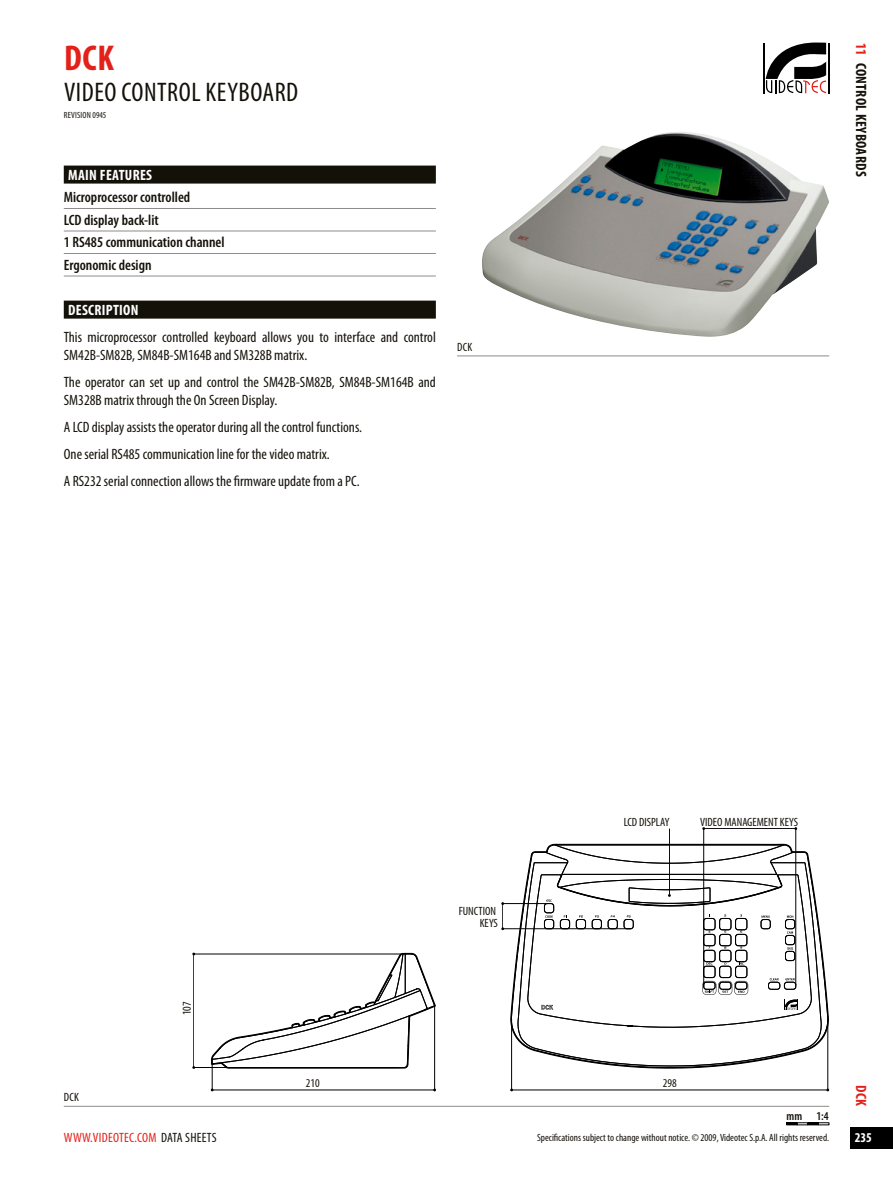
<style>
.page{position:relative;width:893px;height:1191px;background:#fff}
.page>*{position:absolute;margin:0;border:0;box-sizing:border-box;transform-origin:0 0}
.t1{font:700 condensed 36px "Myriad Pro";color:#e32119}
.t2{font:condensed 27px "Myriad Pro";letter-spacing:.02em;color:#141109}
.t3{font:condensed 15px/18px "Myriad Pro";color:#141109}
.t4{font:600 condensed 15px/22.5px "Myriad Pro";color:#141109}
.t5{font:700 condensed 15px "Myriad Pro";letter-spacing:.02em;color:#fff}
.t6{font:700 condensed 15px "Myriad Pro";letter-spacing:.02em;color:#141109}
.t7{font:700 condensed 15px "Myriad Pro";color:#e32119}
.t8{font:condensed 13.5px "Myriad Pro";color:#e32119}
.t9{font:condensed 13.5px "Myriad Pro";color:#141109}
.t10{font:700 condensed 13.5px "Myriad Pro";color:#fff}
.t11{font:condensed 12px/12px "Myriad Pro";color:#141109;text-align:right}
.t12{font:600 condensed 12px "Myriad Pro";color:#141109}
.t13{font:condensed 10.5px "Myriad Pro";color:#141109}
.t14{font:condensed 9px "Myriad Pro";letter-spacing:.02em;color:#141109}
.s1{color:#e32119}
</style>
<div class="page">
<hr style="left:763px;top:43px;width:2px;height:51px;background:#000">
<hr style="left:828px;top:43px;width:1px;height:51px;background:#000">
<svg style="left:766px;top:43px;width:60px;height:50px"></svg>
<div style="left:850px;top:1127px;width:43px;height:21px;background:#000"></div>
<div style="left:64px;top:166px;width:372px;height:18px;background:#141109"></div>
<hr style="left:64px;top:208px;width:372px;height:1px;background:#8e8c89">
<hr style="left:64px;top:231px;width:372px;height:1px;background:#8e8c89">
<hr style="left:64px;top:253px;width:372px;height:1px;background:#8e8c89">
<hr style="left:64px;top:276px;width:372px;height:1px;background:#8e8c89">
<div style="left:64px;top:301px;width:372px;height:18px;background:#141109"></div>
<hr style="left:64px;top:1106px;width:765px;height:1px;background:#8e8c89">
<svg style="left:511px;top:844px;width:317px;height:224px"></svg>
<svg style="left:545px;top:915px;width:8px;height:2px"></svg>
<svg style="left:706px;top:962px;width:6px;height:2px"></svg>
<svg style="left:702px;top:981px;width:46px;height:13px"></svg>
<svg style="left:762px;top:915px;width:8px;height:2px"></svg>
<svg style="left:787px;top:915px;width:6px;height:2px"></svg>
<svg style="left:787px;top:931px;width:6px;height:2px"></svg>
<svg style="left:787px;top:947px;width:6px;height:2px"></svg>
<svg style="left:770px;top:978px;width:9px;height:2px"></svg>
<svg style="left:785px;top:978px;width:10px;height:2px"></svg>
<svg style="left:784px;top:999px;width:15px;height:11px"></svg>
<svg style="left:541px;top:1004px;width:12px;height:5px"></svg>
<hr style="left:511px;top:1019px;width:1px;height:71px;background:#000">
<hr style="left:827px;top:1019px;width:1px;height:71px;background:#000">
<hr style="left:512px;top:1089px;width:316px;height:1px;background:#000">
<hr style="left:194px;top:1067px;width:51px;height:1px;background:#000">
<hr style="left:194px;top:953px;width:207px;height:1px;background:#000">
<hr style="left:194px;top:954px;width:1px;height:113px;background:#000">
<svg style="left:211px;top:953px;width:225px;height:138px"></svg>
<hr style="left:503px;top:928px;width:128px;height:1px;background:#000">
<hr style="left:503px;top:903px;width:44px;height:1px;background:#000">
<svg style="left:501px;top:902px;width:3px;height:28px"></svg>
<hr style="left:795px;top:828px;width:1px;height:156px;background:#000">
<hr style="left:703px;top:828px;width:1px;height:158px;background:#000">
<hr style="left:704px;top:828px;width:92px;height:1px;background:#000">
<hr style="left:669px;top:828px;width:1px;height:67px;background:#000">
<svg style="left:545px;top:844px;width:248px;height:62px"></svg>
<svg style="left:786px;top:1122px;width:43px;height:3px"></svg>
<hr style="left:457px;top:355px;width:372px;height:1px;background:#8e8c89">
<img style="left:482px;top:132px;width:335px;height:205px">
<h1 class="t1" style="left:64px;top:38px;width:49px">DCK</h1>
<h2 class="t2" style="left:64px;top:77px;width:41px">Videoco</h2>
<h2 class="t2" style="left:144px;top:77px;width:25px">ntrolkeyboar</h2>
<h2 class="t2" style="left:286px;top:77px;width:14px">d</h2>
<p class="t14" style="left:64px;top:110px;width:44px">Revision 0945</p>
<p class="t5" style="left:68px;top:166px;width:85px">MAIN FEATURES</p>
<p class="t4" style="left:64px;top:186px;width:162px">Microprocessor controlled<br>LCD display back-lit<br>1 RS485 communication channel<br>Ergonomic design</p>
<p class="t5" style="left:68px;top:301px;width:72px">DESCRIPTION</p>
<p class="t3" style="left:64px;top:328px;width:374px">This microprocessor controlled keyboard allows you to interface and control<br>SM42B-SM82B, SM84B-SM164B and SM328B matrix.</p>
<p class="t3" style="left:64px;top:373px;width:374px">The operator can set up and control the SM42B-SM82B, SM84B-SM164B and<br>SM328B matrix through the On Screen Display.</p>
<p class="t3" style="left:64px;top:413px;width:300px;line-height:27px">A LCD display assists the operator during all the control functions.<br>One serial RS485 communication line for the video matrix.<br>A RS232 serial connection allows the firmware update from a PC.</p>
<p class="t11" style="left:457px;top:341px;width:17px">DCK</p>
<p class="t6" style="left:869px;top:43px;width:135px;rotate:90deg"><span class="s1">11</span> CONTROL KEYBOARDS</p>
<p class="t11" style="left:64px;top:1091px;width:17px">DCK</p>
<p class="t11" style="left:181px;top:1015px;width:15px;rotate:-90deg">107</p>
<p class="t11" style="left:306px;top:1076px;width:15px">210</p>
<p class="t11" style="left:459px;top:904px;width:41px">FUNCTION<br>KEYS</p>
<p class="t11" style="left:624px;top:815px;width:47px">LCD DISPLAY</p>
<p class="t11" style="left:700px;top:815px;width:99px">VIDEO MANAGEMENT KEYS</p>
<p class="t11" style="left:663px;top:1076px;width:15px">298</p>
<p class="t12" style="left:786px;top:1109px;width:44px">mm 1:4</p>
<p class="t7" style="left:869px;top:1085px;width:21px;rotate:90deg">DCK</p>
<p class="t8" style="left:64px;top:1130px;width:10px">www</p>
<p class="t8" style="left:90px;top:1130px;width:24px">.videotec</p>
<p class="t8" style="left:134px;top:1130px;width:9px">.com</p>
<p class="t9" style="left:161px;top:1130px;width:6px">Data</p>
<p class="t9" style="left:185px;top:1130px;width:12px">Sheets</p>
<p class="t13" style="left:537px;top:1131px;width:294px">Specifications subject to change without notice. © 2009, Videotec S.p.A. All rights reserved.</p>
<p class="t10" style="left:855px;top:1130px;width:19px">235</p>
</div>
